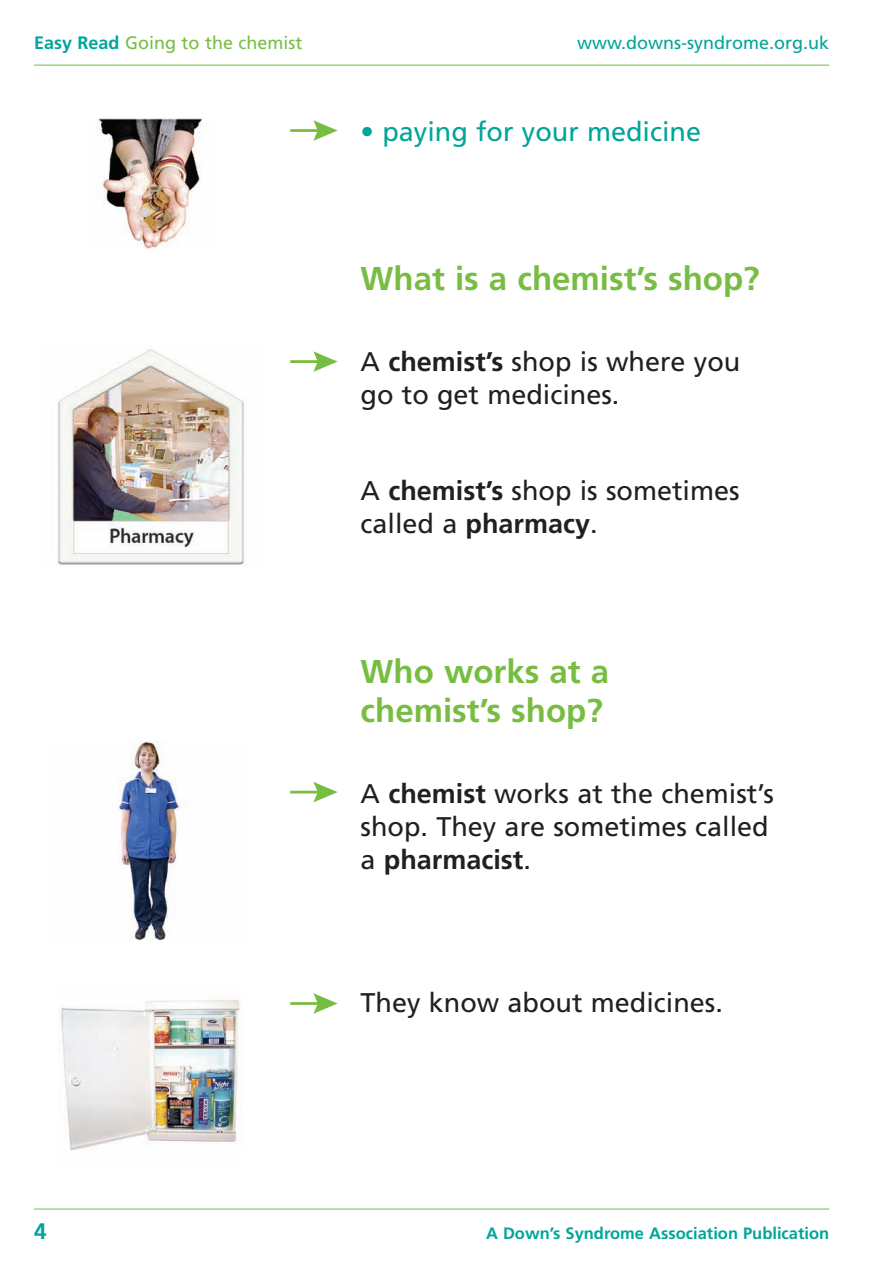
<style>
.page{position:relative;width:893px;height:1263px;background:#fff}
.page>*{position:absolute;margin:0;border:0;box-sizing:border-box;transform-origin:0 0}
.t1{font:700 33px/39px "Frutiger";color:#77bd42}
.t2{font:27px/33px "Frutiger";color:#231f20}
.t3{font:27px "Frutiger";color:#00a59a}
.t4{font:700 22.5px "Frutiger";color:#00a59a}
.t5{font:18px "Frutiger";color:#77bd42}
.t6{font:18px "Frutiger";color:#00a59a}
.t7{font:700 16.5px "Frutiger";color:#00a59a}
.s1{font-weight:700;color:#00a59a}
.s2{font-weight:700}
</style>
<div class="page">
<hr style="left:34px;top:65px;width:795px;height:1px;background:#77bd42">
<hr style="left:34px;top:1209px;width:795px;height:1px;background:#77bd42">
<hr style="left:290px;top:360px;width:31px;height:3px;background:#77bd42">
<svg style="left:313px;top:351px;width:25px;height:21px"></svg>
<img style="left:57px;top:349px;width:188px;height:216px">
<hr style="left:290px;top:791px;width:31px;height:2px;background:#77bd42">
<svg style="left:313px;top:782px;width:25px;height:20px"></svg>
<hr style="left:290px;top:1002px;width:31px;height:3px;background:#77bd42">
<svg style="left:313px;top:993px;width:25px;height:21px"></svg>
<img style="left:118px;top:741px;width:64px;height:199px">
<img style="left:61px;top:999px;width:180px;height:152px">
<hr style="left:290px;top:129px;width:31px;height:3px;background:#77bd42">
<svg style="left:313px;top:120px;width:25px;height:21px"></svg>
<img style="left:97px;top:119px;width:105px;height:129px">
<p class="t5" style="left:34px;top:35px;width:270px"><span class="s1">Easy Read</span> Going to the chemist</p>
<p class="t6" style="left:577px;top:35px;width:254px">www.downs-syndrome.org.uk</p>
<p class="t3" style="left:361px;top:120px;width:342px">• paying for your medicine</p>
<p class="t1" style="left:361px;top:262px;width:401px">What is a chemist’s shop?</p>
<p class="t2" style="left:361px;top:347px;width:381px">A <span class="s2">chemist’s</span> shop is where you go to get medicines.</p>
<p class="t2" style="left:361px;top:476px;width:380px">A <span class="s2">chemist’s</span> shop is sometimes called a <span class="s2">pharmacy</span>.</p>
<p class="t1" style="left:361px;top:654px;width:250px">Who works at a chemist’s shop?</p>
<p class="t2" style="left:361px;top:779px;width:415px">A <span class="s2">chemist</span> works at the chemist’s shop. They are sometimes called a <span class="s2">pharmacist</span>.</p>
<p class="t2" style="left:361px;top:988px;width:364px">They know about medicines.</p>
<p class="t4" style="left:34px;top:1222px;width:14px">4</p>
<p class="t7" style="left:486px;top:1226px;width:345px">A Down’s Syndrome Association Publication</p>
</div>
